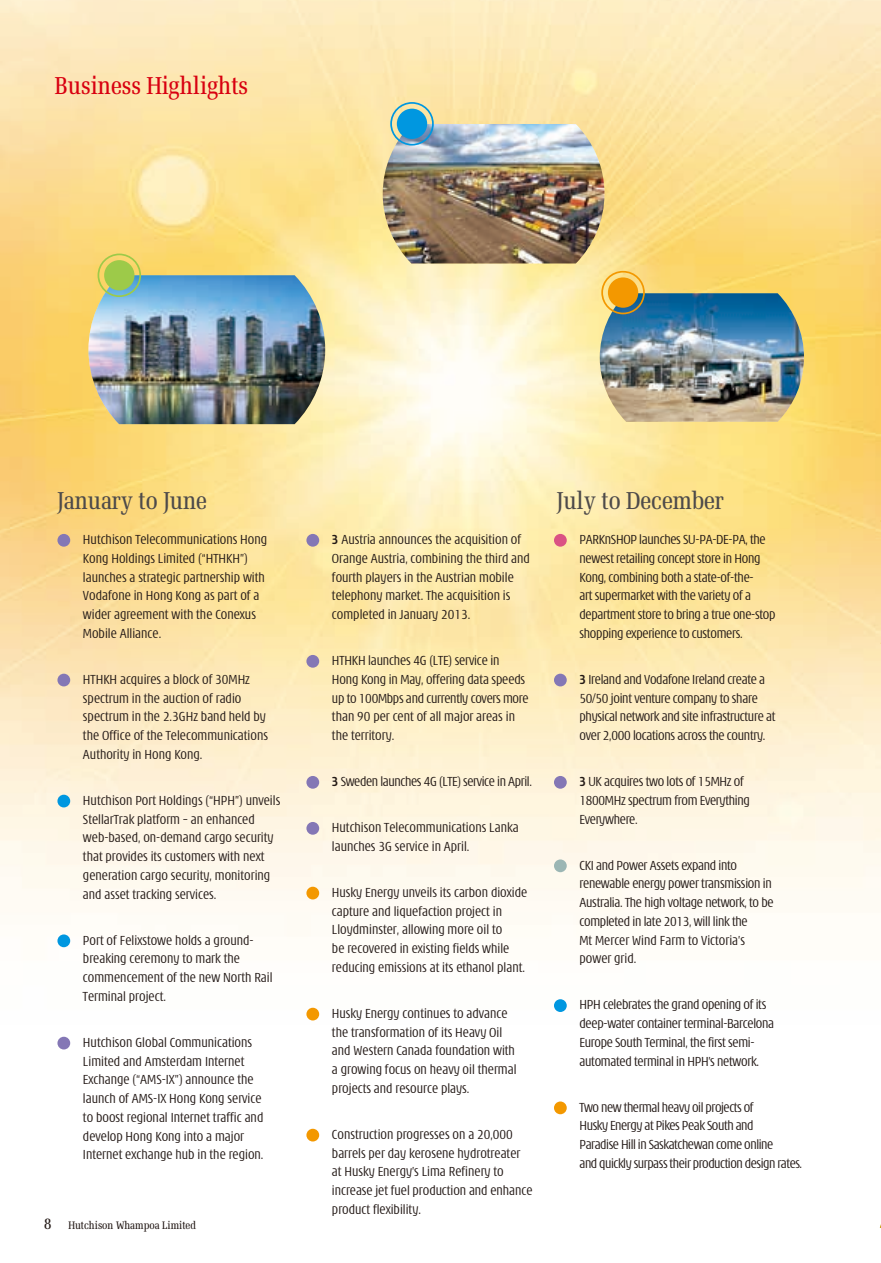
<style>
.page{position:relative;width:881px;height:1263px;background:#fff}
.page>*{position:absolute;margin:0;border:0;box-sizing:border-box;transform-origin:0 0}
.t1{font:27px "Verona";color:#4d4a4a}
.t2{font:27px "Verona";color:#d80010}
.t3{font:300 condensed 14.25px/18.8px "Modena";color:#231916}
.t4{font:300 condensed 14.25px/18.8px "Modena";letter-spacing:-.02em;color:#231916}
.t5{font:300 condensed 14.25px/18.8px "Modena";letter-spacing:-.03em;color:#231916}
.t6{font:300 condensed 14.25px "Modena";letter-spacing:-.025em;color:#231916}
.t7{font:12px "Verona";color:#231916}
.s1{font-size:16.5px}
.s2{font-weight:700}
</style>
<div class="page">
<svg style="left:879px;top:0;width:2px;height:1228px"></svg>
<img style="left:325px;top:0;width:555px;height:1025px">
<img style="left:599px;top:293px;width:204px;height:129px">
<img style="left:382px;top:124px;width:222px;height:139px">
<svg style="left:0;top:0;width:325px;height:1142px"></svg>
<img style="left:88px;top:275px;width:237px;height:149px">
<div style="left:104px;top:260px;width:30px;height:30px;background:#9dca49;border-radius:50%"></div>
<div style="left:97px;top:254px;width:44px;height:43px;border:2px solid #9dca49;border-radius:50%"></div>
<div style="left:396px;top:109px;width:31px;height:30px;background:#0097e0;border-radius:50%"></div>
<div style="left:390px;top:102px;width:43px;height:44px;border:2px solid #0097e0;border-radius:50%"></div>
<div style="left:607px;top:277px;width:31px;height:31px;background:#f39800;border-radius:50%"></div>
<div style="left:601px;top:271px;width:43px;height:43px;border:2px solid #f39800;border-radius:50%"></div>
<div style="left:553px;top:534px;width:13px;height:13px;background:#da5284;border-radius:50%"></div>
<div style="left:553px;top:674px;width:13px;height:12px;background:#8477b5;border-radius:50%"></div>
<div style="left:553px;top:776px;width:13px;height:13px;background:#8477b5;border-radius:50%"></div>
<div style="left:553px;top:859px;width:13px;height:13px;background:#9bb6b4;border-radius:50%"></div>
<div style="left:553px;top:999px;width:13px;height:13px;background:#0097e0;border-radius:50%"></div>
<svg style="left:553px;top:1101px;width:13px;height:13px"></svg>
<div style="left:57px;top:534px;width:13px;height:13px;background:#8477b5;border-radius:50%"></div>
<div style="left:57px;top:674px;width:13px;height:12px;background:#8477b5;border-radius:50%"></div>
<div style="left:57px;top:795px;width:13px;height:12px;background:#0097e0;border-radius:50%"></div>
<div style="left:57px;top:934px;width:13px;height:13px;background:#0097e0;border-radius:50%"></div>
<div style="left:57px;top:1037px;width:13px;height:12px;background:#8477b5;border-radius:50%"></div>
<div style="left:306px;top:534px;width:13px;height:13px;background:#8477b5;border-radius:50%"></div>
<div style="left:306px;top:655px;width:13px;height:13px;background:#8477b5;border-radius:50%"></div>
<div style="left:306px;top:776px;width:13px;height:13px;background:#8477b5;border-radius:50%"></div>
<div style="left:306px;top:822px;width:13px;height:13px;background:#8477b5;border-radius:50%"></div>
<div style="left:306px;top:887px;width:13px;height:12px;background:#f39800;border-radius:50%"></div>
<div style="left:306px;top:1008px;width:13px;height:12px;background:#f39800;border-radius:50%"></div>
<div style="left:306px;top:1129px;width:13px;height:12px;background:#f39800;border-radius:50%"></div>
<h1 class="t2" style="left:55px;top:73px;width:194px">Business Highlights</h1>
<h1 class="t1" style="left:57px;top:488px;width:151px">January to June</h1>
<p class="t3" style="left:83px;top:531px;width:186px">Hutchison Telecommunications Hong<br>Kong Holdings Limited (“HTHKH”) launches a strategic partnership with<br>Vodafone in Hong Kong as part of a wider agreement with the Conexus<br>Mobile Alliance.</p>
<p class="t3" style="left:83px;top:670px;width:186px">HTHKH acquires a block of 30MHz spectrum in the auction of radio spectrum in the 2.3GHz band held by the Office of the Telecommunications<br>Authority in Hong Kong.</p>
<p class="t3" style="left:83px;top:791px;width:199px">Hutchison Port Holdings (“HPH”) unveils StellarTrak platform – an enhanced web-based, on-demand cargo security that provides its customers with next generation cargo security, monitoring and asset tracking services.</p>
<p class="t3" style="left:83px;top:931px;width:191px">Port of Felixstowe holds a ground&shy;breaking ceremony to mark the commencement of the new North Rail<br>Terminal project.</p>
<p class="t3" style="left:83px;top:1033px;width:182px">Hutchison Global Communications Limited and Amsterdam Internet Exchange (“AMS-IX”) announce the launch of AMS-IX Hong Kong service to boost regional Internet traffic and develop Hong Kong into a major Internet exchange hub in the region.</p>
<p class="t7" style="left:44px;top:1219px;width:153px"><span class="s1">8</span> Hutchison Whampoa Limited</p>
<p class="t3" style="left:332px;top:531px;width:199px"><span class="s2">3</span> Austria announces the acquisition of Orange Austria, combining the third and fourth players in the Austrian mobile telephony market. The acquisition is completed in January 2013.</p>
<p class="t3" style="left:332px;top:652px;width:198px">HTHKH launches 4G (LTE) service in<br>Hong Kong in May, offering data speeds up to 100Mbps and currently covers more than 90 per cent of all major areas in the territory.</p>
<p class="t6" style="left:332px;top:775px;width:201px"><span class="s2">3</span> Sweden launches 4G (LTE) service in April.</p>
<p class="t3" style="left:332px;top:819px;width:188px">Hutchison Telecommunications Lanka launches 3G service in April.</p>
<p class="t3" style="left:332px;top:883px;width:197px">Husky Energy unveils its carbon dioxide capture and liquefaction project in Lloydminster, allowing more oil to<br>be recovered in existing fields while reducing emissions at its ethanol plant.</p>
<p class="t3" style="left:332px;top:1004px;width:186px">Husky Energy continues to advance the transformation of its Heavy Oil and Western Canada foundation with a growing focus on heavy oil thermal projects and resource plays.</p>
<p class="t3" style="left:332px;top:1125px;width:202px">Construction progresses on a 20,000 barrels per day kerosene hydrotreater at Husky Energy’s Lima Refinery to increase jet fuel production and enhance product flexibility.</p>
<h1 class="t1" style="left:556px;top:488px;width:168px">July to December</h1>
<p class="t4" style="left:579px;top:531px;width:197px">PARKnSHOP launches SU-PA-DE-PA, the newest retailing concept store in Hong Kong, combining both a state-of-the-<br>art supermarket with the variety of a department store to bring a true one-stop shopping experience to customers.</p>
<p class="t4" style="left:579px;top:670px;width:197px"><span class="s2">3</span> Ireland and Vodafone Ireland create a 50/50 joint venture company to share physical network and site infrastructure at over 2,000 locations across the country.</p>
<p class="t4" style="left:579px;top:773px;width:172px"><span class="s2">3</span> UK acquires two lots of 15MHz of<br>1800MHz spectrum from Everything<br>Everywhere.</p>
<p class="t4" style="left:579px;top:856px;width:196px">CKI and Power Assets expand into renewable energy power transmission in<br>Australia. The high voltage network, to be completed in late 2013, will link the<br>Mt Mercer Wind Farm to Victoria’s power grid.</p>
<p class="t4" style="left:579px;top:996px;width:196px">HPH celebrates the grand opening of its deep-water container terminal-Barcelona Europe South Terminal, the first semi&shy;automated terminal in HPH’s network.</p>
<p class="t5" style="left:579px;top:1098px;width:224px">Two new thermal heavy oil projects of<br>Husky Energy at Pikes Peak South and<br>Paradise Hill in Saskatchewan come online<br>and quickly surpass their production design rates.</p>
</div>
